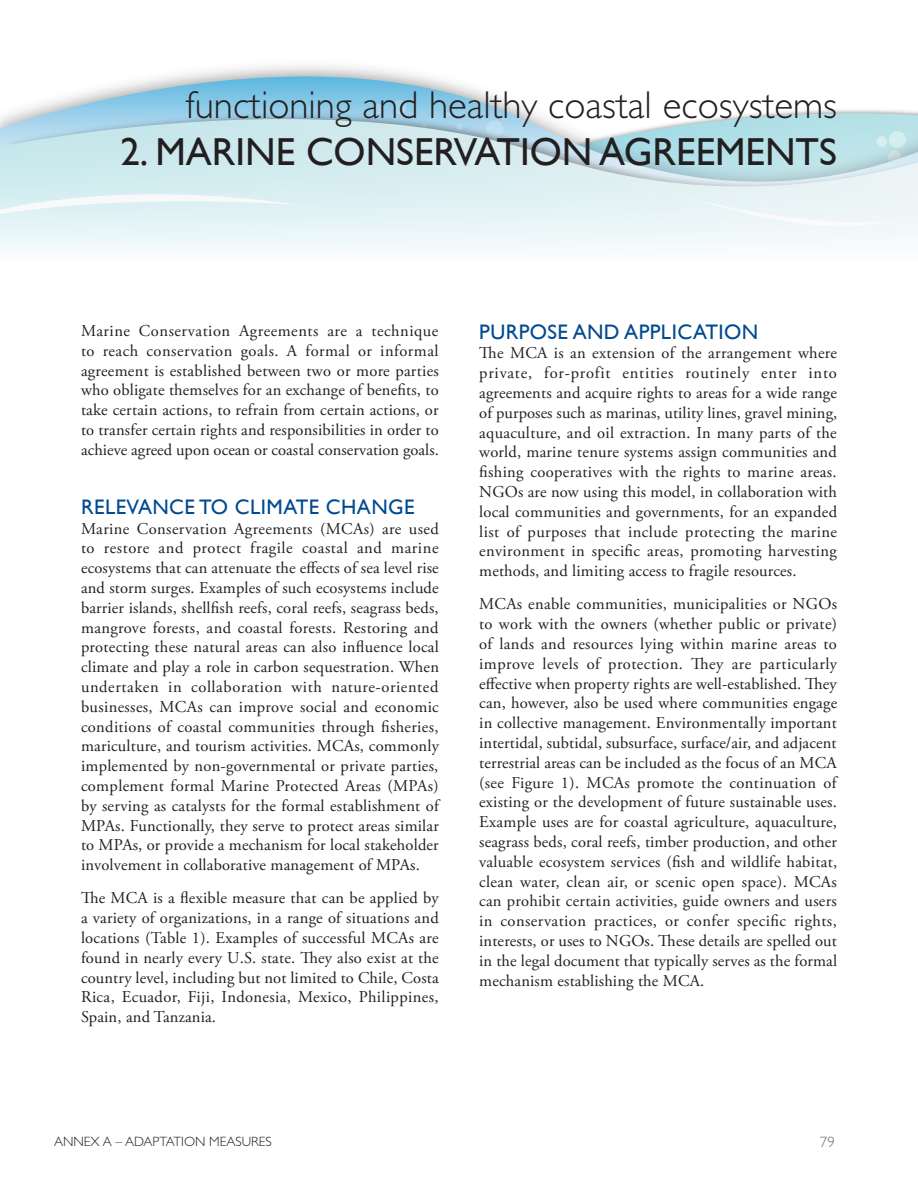
<style>
.page{position:relative;width:918px;height:1188px;background:#fff}
.page>*{position:absolute;margin:0;border:0;box-sizing:border-box;transform-origin:0 0}
.t1{font:300 39px "Gill Sans Std";color:#231f20}
.t2{font:39px "Gill Sans";color:#231f20}
.t3{font:21px "Gill Sans";letter-spacing:.02em;color:#014990}
.t4{font:16.5px/19.8px "Adobe Garamond Pro";letter-spacing:.01em;color:#231f20;text-align:justify}
.t5{font:300 15px "Gill Sans Std";color:#6c6d70}
.t6{font:300 13.5px "Gill Sans Std";color:#231f20}
</style>
<div class="page">
<svg style="left:0;top:76px;width:855px;height:43px"></svg>
<div style="left:393px;top:100px;width:14px;height:14px;background:#a2d5ec;border-radius:50%"></div>
<div style="left:373px;top:104px;width:10px;height:10px;background:#a4d6ed;border-radius:50%"></div>
<img style="left:4px;top:109px;width:914px;height:10px">
<svg style="left:0;top:119px;width:918px;height:141px"></svg>
<svg style="left:0;top:178px;width:298px;height:37px"></svg>
<div style="left:679px;top:195px;width:223px;height:40px;background:#ecf6f7"></div>
<p class="t1" style="left:185px;top:83px;width:653px">functioning and healthy coastal ecosystems</p>
<p class="t2" style="left:120px;top:129px;width:718px">2. MARINE CONSERVATION AGREEMENTS</p>
<h1 class="t4" style="left:81px;top:321px;width:359px">Marine Conservation Agreements are a technique to reach conservation goals. A formal or informal agreement is established between two or more parties who obligate themselves for an exchange of benefits, to take certain actions, to refrain from certain actions, or to transfer certain rights and responsibilities in order to achieve agreed upon ocean or coastal conservation goals.</h1>
<h1 class="t3" style="left:81px;top:494px;width:335px">RELEVANCE TO CLIMATE CHANGE</h1>
<h1 class="t4" style="left:81px;top:519px;width:360px">Marine Conservation Agreements (MCAs) are used to restore and protect fragile coastal and marine ecosystems that can attenuate the effects of sea level rise and storm surges. Examples of such ecosystems include barrier islands, shellfish reefs, coral reefs, seagrass beds, mangrove forests, and coastal forests. Restoring and protecting these natural areas can also influence local climate and play a role in carbon sequestration. When undertaken in collaboration with nature-oriented businesses, MCAs can improve social and economic conditions of coastal communities through fisheries, mariculture, and tourism activities. MCAs, commonly implemented by non-governmental or private parties, complement formal Marine Protected Areas (MPAs) by serving as catalysts for the formal establishment of MPAs. Functionally, they serve to protect areas similar to MPAs, or provide a mechanism for local stakeholder involvement in collaborative management of MPAs.</h1>
<h1 class="t4" style="left:81px;top:889px;width:359px">The MCA is a flexible measure that can be applied by a variety of organizations, in a range of situations and locations (Table 1). Examples of successful MCAs are found in nearly every U.S. state. They also exist at the country level, including but not limited to Chile, Costa Rica, Ecuador, Fiji, Indonesia, Mexico, Philippines, Spain, and Tanzania.</h1>
<h2 class="t3" style="left:479px;top:319px;width:281px">PURPOSE AND APPLICATION</h2>
<h2 class="t4" style="left:479px;top:344px;width:360px">The MCA is an extension of the arrangement where private, for-profit entities routinely enter into agreements and acquire rights to areas for a wide range of purposes such as marinas, utility lines, gravel mining, aquaculture, and oil extraction. In many parts of the world, marine tenure systems assign communities and fishing cooperatives with the rights to marine areas.<br>NGOs are now using this model, in collaboration with local communities and governments, for an expanded list of purposes that include protecting the marine environment in specific areas, promoting harvesting methods, and limiting access to fragile resources.</h2>
<h2 class="t4" style="left:479px;top:595px;width:360px">MCAs enable communities, municipalities or NGOs to work with the owners (whether public or private) of lands and resources lying within marine areas to improve levels of protection. They are particularly effective when property rights are well-established. They can, however, also be used where communities engage in collective management. Environmentally important intertidal, subtidal, subsurface, surface/air, and adjacent terrestrial areas can be included as the focus of an MCA (see Figure 1). MCAs promote the continuation of existing or the development of future sustainable uses.<br>Example uses are for coastal agriculture, aquaculture, seagrass beds, coral reefs, timber production, and other valuable ecosystem services (fish and wildlife habitat, clean water, clean air, or scenic open space). MCAs can prohibit certain activities, guide owners and users in conservation practices, or confer specific rights, interests, or uses to NGOs. These details are spelled out in the legal document that typically serves as the formal mechanism establishing the MCA.</h2>
<p class="t6" style="left:54px;top:1134px;width:219px">ANNEX A – ADAPTATION MEASURES</p>
<p class="t5" style="left:820px;top:1134px;width:16px">79</p>
</div>
